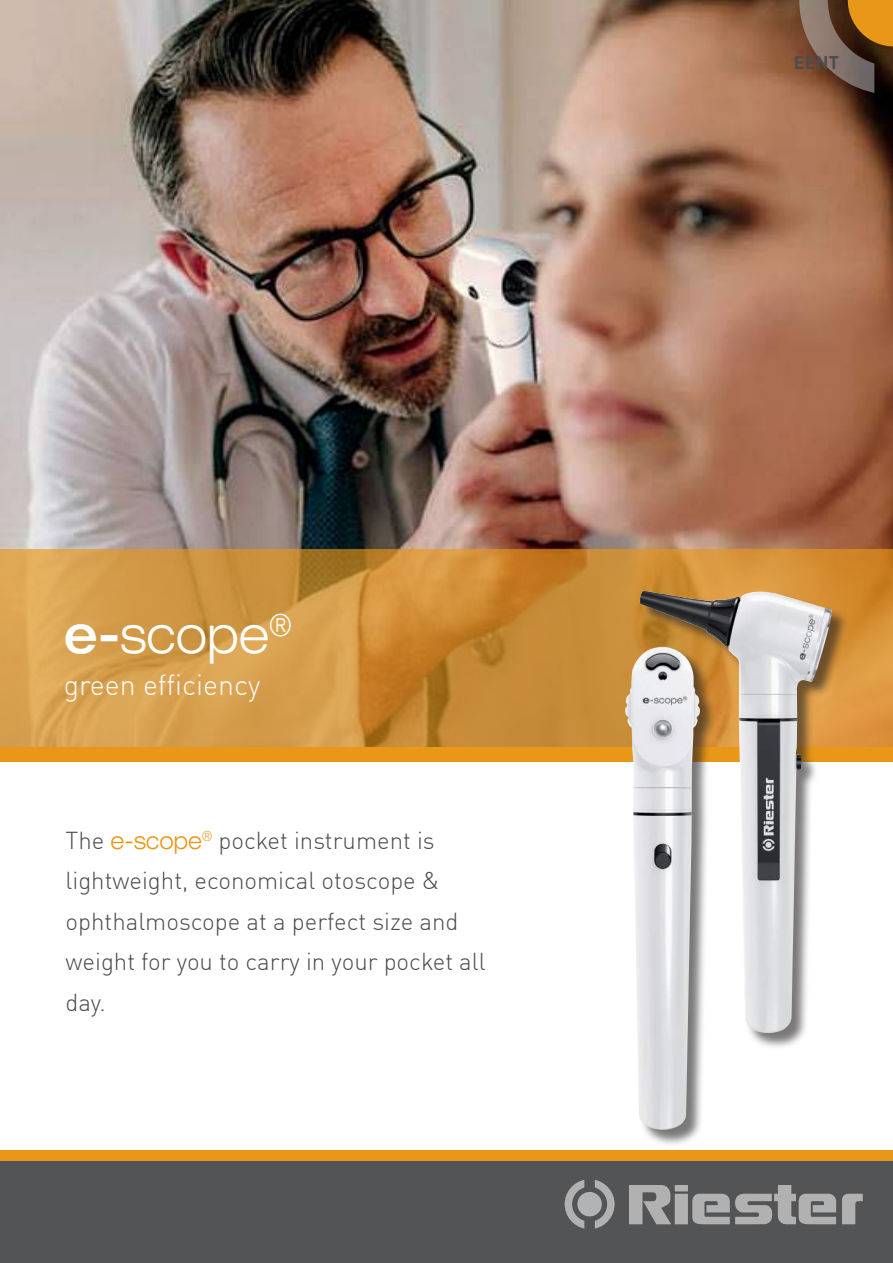
<style>
.page{position:relative;width:893px;height:1263px;background:#fff}
.page>*{position:absolute;margin:0;border:0;box-sizing:border-box;transform-origin:0 0}
.t1{font:300 expanded 52.5px "Helvetica Neue LT Pro";color:#fff;scale:.9 1}
.t2{font:300 28.5px "DIN Pro";color:#fff}
.t3{font:300 24px/40.5px "DIN Pro";color:#4c4c4e}
.t4{font:700 18px "DIN Pro";color:#4c4c4e}
.s1{font-weight:500}
.s2{font-family:"Helvetica Neue LT Pro";font-stretch:expanded;color:#e89718}
</style>
<div class="page">
<img style="left:0;top:0;width:893px;height:550px">
<svg style="left:0;top:550px;width:893px;height:211px;background:#d1943d"></svg>
<div style="left:0;top:1161px;width:893px;height:102px;background:#535456"></div>
<svg style="left:565px;top:1180px;width:19px;height:48px"></svg>
<svg style="left:595px;top:1180px;width:20px;height:48px"></svg>
<div style="left:577px;top:1192px;width:25px;height:24px;background:#b1b3b5;border-radius:50%"></div>
<div style="left:675px;top:1185px;width:13px;height:6px;background:#b2b1b1"></div>
<svg style="left:629px;top:1185px;width:42px;height:39px"></svg>
<svg style="left:842px;top:1194px;width:21px;height:30px"></svg>
<div style="left:675px;top:1194px;width:13px;height:30px;background:#b2b1b1"></div>
<svg style="left:692px;top:1185px;width:144px;height:39px"></svg>
<div style="left:0;top:1150px;width:893px;height:11px;background:#e89718"></div>
<svg style="left:799px;top:0;width:94px;height:93px;background:#7f5a37"></svg>
<div style="left:641px;top:592px;width:208px;height:458px;background:#221f1f;opacity:.6"></div>
<img style="left:640px;top:589px;width:192px;height:445px">
<div style="left:626px;top:648px;width:91px;height:498px;background:#221f1f;opacity:.6"></div>
<img style="left:625px;top:647px;width:75px;height:483px">
<h1 class="t1" style="left:64px;top:615px;width:255px"><span class="s1">e-</span>scope<sup>®</sup></h1>
<p class="t2" style="left:64px;top:663px;width:198px">green efficiency</p>
<p class="t3" style="left:66px;top:822px;width:422px">The <span class="s2">e-scope</span><sup>®</sup> pocket instrument is lightweight, economical otoscope &amp; ophthalmoscope at a perfect size and weight for you to carry in your pocket all day.</p>
<p class="t4" style="left:794px;top:55px;width:47px">EENT</p>
</div>
